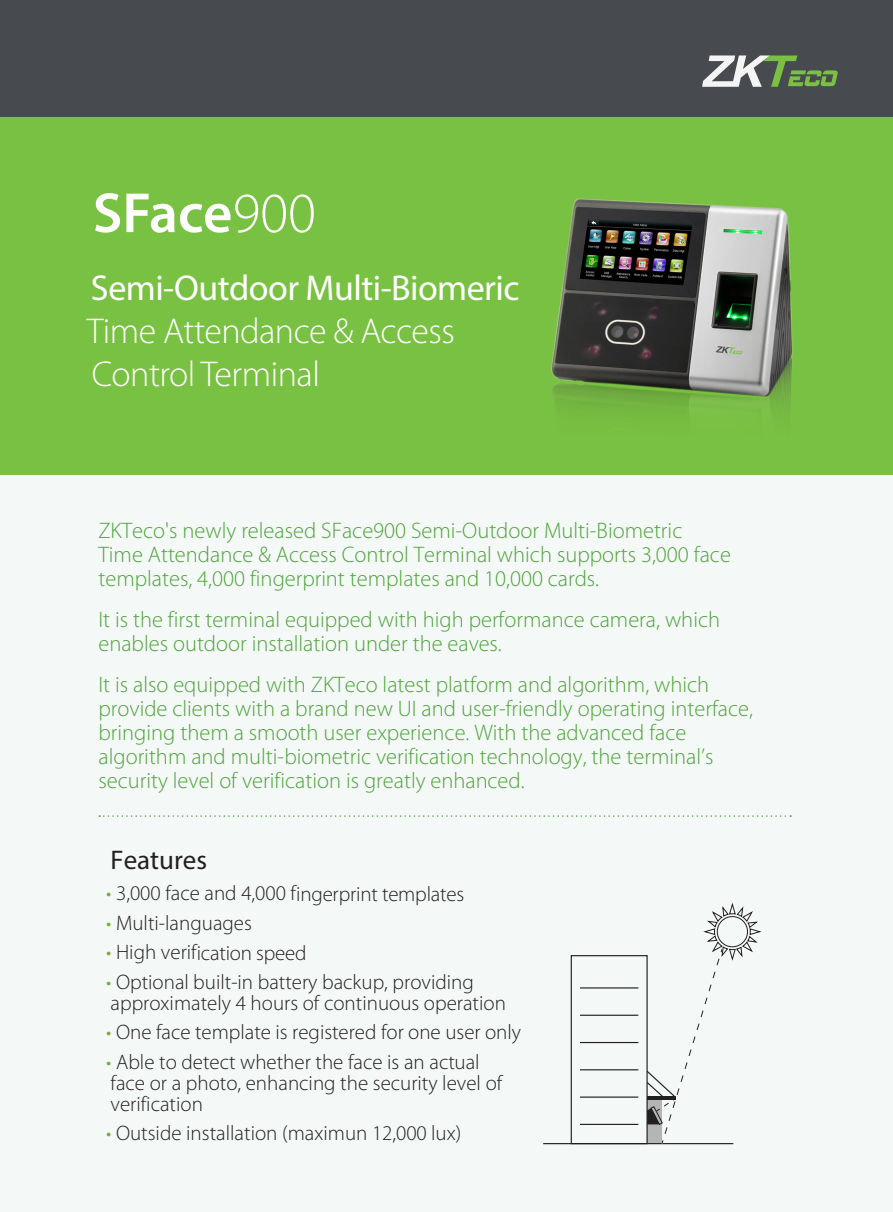
<style>
.page{position:relative;width:893px;height:1212px;background:#f4f8f6}
.page>*{position:absolute;margin:0;border:0;box-sizing:border-box;transform-origin:0 0}
.t1{font:600 57px "Myriad Pro";letter-spacing:-.005em;color:#fff}
.t2{font:300 36px/43.2px "Myriad Pro";letter-spacing:-.015em;color:#fff}
.t3{font:36px "Myriad Pro";letter-spacing:-.015em;color:#fff}
.t4{font:27px "Myriad Pro";color:#231f20}
.t5{font:300 22.5px/24px "Myriad Pro";color:#4fa33d}
.graph_text{font:300 21px/21px "Myriad Pro";color:#231f20}
.s1{font-weight:300}
.s2{color:#7aae36}
</style>
<div class="page">
<div style="left:0;top:0;width:893px;height:117px;background:#474a4e"></div>
<div style="left:0;top:117px;width:893px;height:358px;background:#79c142"></div>
<img style="left:551px;top:198px;width:242px;height:214px">
<svg style="left:99px;top:815px;width:692px;height:2px"></svg>
<svg style="left:702px;top:55px;width:136px;height:32px"></svg>
<div style="left:571px;top:955px;width:77px;height:189px;border:1px solid #231f20"></div>
<hr style="left:543px;top:1143px;width:190px;height:1px;background:#231f20">
<hr style="left:580px;top:987px;width:58px;height:1px;background:#231f20">
<hr style="left:580px;top:1015px;width:58px;height:1px;background:#231f20">
<hr style="left:580px;top:1042px;width:58px;height:1px;background:#231f20">
<hr style="left:580px;top:1069px;width:58px;height:1px;background:#231f20">
<hr style="left:580px;top:1096px;width:58px;height:2px;background:#231f20">
<hr style="left:580px;top:1124px;width:58px;height:1px;background:#231f20">
<svg style="left:645px;top:902px;width:117px;height:242px"></svg>
<hr style="left:647px;top:1096px;width:29px;height:3px;background:#231f20">
<p class="t1" style="left:93px;top:177px;width:225px">SFace<span class="s1">900</span></p>
<p class="t3" style="left:91px;top:265px;width:430px">Semi-Outdoor Multi-Biomeric</p>
<p class="t2" style="left:87px;top:309px;width:369px">Time Attendance &amp; Access<br>Control Terminal</p>
<p class="t5" style="left:98px;top:518px;width:634px">ZKTeco's newly released SFace900 Semi-Outdoor Multi-Biometric<br>Time Attendance &amp; Access Control Terminal which supports 3,000 face templates, 4,000 fingerprint templates and 10,000 cards.</p>
<p class="t5" style="left:98px;top:607px;width:623px">It is the first terminal equipped with high performance camera, which enables outdoor installation under the eaves.</p>
<p class="t5" style="left:98px;top:672px;width:656px">It is also equipped with ZKTeco latest platform and algorithm, which provide clients with a brand new UI and user-friendly operating interface, bringing them a smooth user experience. With the advanced face algorithm and multi-biometric verification technology, the terminal’s security level of verification is greatly enhanced.</p>
<p class="t4" style="left:111px;top:843px;width:98px">Features</p>
<p class="graph_text" style="left:106px;top:883px;width:359px"><span class="s2">•</span> 3,000 face and 4,000 fingerprint templates</p>
<p class="graph_text" style="left:106px;top:912px;width:147px"><span class="s2">•</span> Multi-languages</p>
<p class="graph_text" style="left:106px;top:971px;width:401px"><span class="s2">•</span> Optional built-in battery backup, providing approximately 4 hours of continuous operation</p>
<p class="graph_text" style="left:106px;top:1021px;width:416px"><span class="s2">•</span> One face template is registered for one user only</p>
<p class="graph_text" style="left:106px;top:1051px;width:398px"><span class="s2">•</span> Able to detect whether the face is an actual face or a photo, enhancing the security level of verification</p>
<p class="graph_text" style="left:106px;top:1122px;width:357px"><span class="s2">•</span> Outside installation (maximun 12,000 lux)</p>
<p class="graph_text" style="left:106px;top:942px;width:202px"><span class="s2">•</span> High verification speed</p>
</div>
